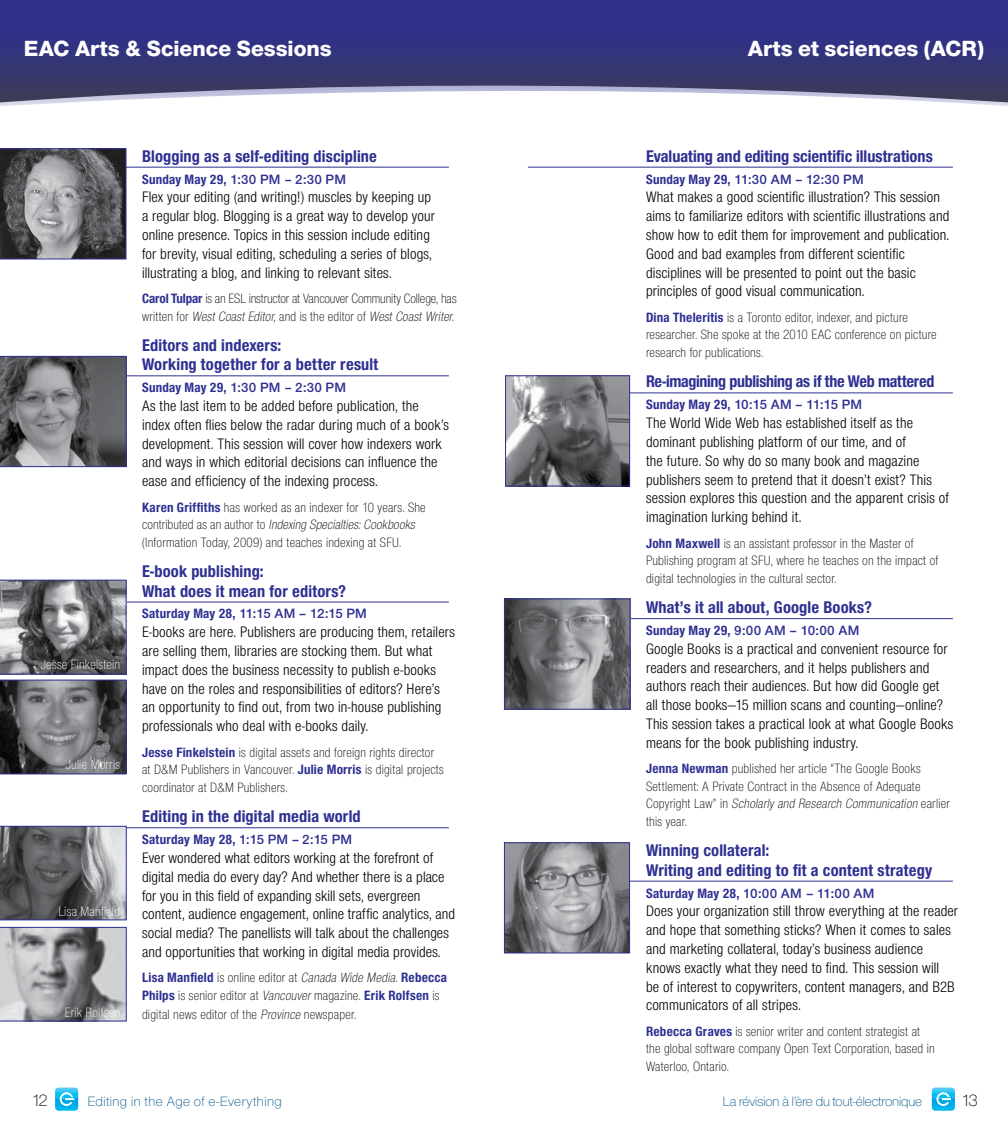
<style>
.page{position:relative;width:1008px;height:1134px;background:#fff}
.page>*{position:absolute;margin:0;border:0;box-sizing:border-box;transform-origin:0 0}
.t1{font:22.75px "Nimbus San Nov T Heav";color:#fff}
.t2{font:700 condensed 17.5px/19.2px "Nimbus San Nov T";letter-spacing:.01em;color:#2e3092}
.t3{font:700 condensed 17.5px "Nimbus San Nov T";letter-spacing:-.015em;color:#2e3092}
.t4{font:17.5px "Nimbus San Nov D Ligh";color:#000}
.t5{font:condensed 15.75px/18.7px "Nimbus San Nov T";letter-spacing:.01em;color:#000}
.t6{font:14px/17.5px "Nimbus San Nov T Ligh Cond";letter-spacing:.015em;color:#000}
.t7{font:600 14px "Nimbus San Nov T";letter-spacing:.01em;color:#2e3092}
.t8{font:14px/17.5px "Nimbus San Nov T Ligh Cond";letter-spacing:-.01em;color:#000}
.t9{font:700 condensed 14px "Nimbus San Nov T";letter-spacing:.015em;color:#2e3092}
.t10{font:600 14px "Nimbus San Nov T";letter-spacing:-.025em;color:#2e3092}
.t11{font:14px "Nimbus San Nov T Ligh Cond";letter-spacing:.015em;color:#fff}
.t12{font:14px "Nimbus San Nov D Ligh";letter-spacing:.01em;color:#005488}
.t13{font:14px "Nimbus San Nov D Ligh";letter-spacing:.035em;color:#005488}
.s1{font-weight:700;font-stretch:condensed}
.s2{font-family:"Nimbus San Nov T";font-weight:700;font-stretch:condensed;color:#2e3092}
.s3{font-style:italic}
.s4{font-weight:600;font-stretch:normal}
.s5{font-family:"Nimbus San Nov T Ligh Cond";font-weight:400;font-stretch:normal;color:#000}
.s6{font-family:"Nimbus San Nov T Ligh Cond";font-weight:400;font-style:italic;font-stretch:normal;color:#000}
</style>
<div class="page">
<svg style="left:0;top:0;width:1008px;height:106px;background:#4c4d8d"></svg>
<hr style="left:24px;top:167px;width:425px;height:1px;background:#2e3092">
<hr style="left:24px;top:376px;width:425px;height:1px;background:#2e3092">
<hr style="left:24px;top:602px;width:425px;height:1px;background:#2e3092">
<hr style="left:24px;top:827px;width:425px;height:1px;background:#2e3092">
<svg style="left:0;top:148px;width:126px;height:111px;background:#696a6d"></svg>
<svg style="left:0;top:356px;width:127px;height:111px;background:#6c6d71"></svg>
<svg style="left:0;top:580px;width:127px;height:194px;background:#6e6f73"></svg>
<hr style="left:528px;top:167px;width:425px;height:1px;background:#2e3092">
<hr style="left:528px;top:393px;width:425px;height:1px;background:#2e3092">
<hr style="left:528px;top:618px;width:425px;height:1px;background:#2e3092">
<hr style="left:528px;top:881px;width:425px;height:1px;background:#2e3092">
<svg style="left:0;top:826px;width:127px;height:94px;background:#6e6f73"></svg>
<svg style="left:0;top:927px;width:127px;height:94px;background:#9e9fa4"></svg>
<img style="left:507px;top:377px;width:121px;height:107px">
<div style="left:505px;top:375px;width:125px;height:111px;border:1px solid #2e3092"></div>
<img style="left:506px;top:600px;width:122px;height:108px">
<div style="left:504px;top:598px;width:126px;height:112px;border:1px solid #2e3092"></div>
<img style="left:506px;top:844px;width:122px;height:107px">
<div style="left:504px;top:842px;width:126px;height:111px;border:1px solid #2e3092"></div>
<svg style="left:55px;top:1088px;width:23px;height:23px"></svg>
<svg style="left:932px;top:1088px;width:23px;height:23px"></svg>
<h1 class="t1" style="left:24px;top:35px;width:309px">EAC Arts &amp; Science Sessions</h1>
<h1 class="t1" style="left:748px;top:35px;width:238px">Arts et sciences (ACR)</h1>
<p class="t11" style="left:41px;top:657px;width:81px">Jesse Finkelstein</p>
<p class="t11" style="left:66px;top:757px;width:56px">Julie Morris</p>
<p class="t11" style="left:58px;top:904px;width:63px">Lisa Manfield</p>
<p class="t11" style="left:65px;top:1004px;width:57px">Erik Rolfsen</p>
<p class="t2" style="left:142px;top:146px;width:236px">Blogging as a self-editing discipline</p>
<p class="t7" style="left:142px;top:171px;width:205px"><span class="s1">Sunday May 29,</span> 1:30 PM – 2:30 PM</p>
<p class="t5" style="left:142px;top:188px;width:294px">Flex your editing (and writing!) muscles by keeping up a regular blog. Blogging is a great way to develop your online presence. Topics in this session include editing for brevity, visual editing, scheduling a series of blogs, illustrating a blog, and linking to relevant sites.</p>
<p class="t8" style="left:142px;top:290px;width:316px"><span class="s2">Carol Tulpar</span> is an ESL instructor at Vancouver Community College, has w r i t t e n f o r <span class="s3">WestCoastEditor,</span>a n d i s t h e e d i t o r o f <span class="s3">WestCoastWriter.</span></p>
<p class="t2" style="left:142px;top:335px;width:238px">Editors and indexers:<br>Working together for a better result</p>
<p class="t7" style="left:142px;top:379px;width:205px"><span class="s1">Sunday May 29,</span> 1:30 PM – 2:30 PM</p>
<p class="t5" style="left:142px;top:396px;width:309px">As the last item to be added before publication, the index often flies below the radar during much of a book’s development. This session will cover how indexers work and ways in which editorial decisions can influence the ease and efficiency of the indexing process.</p>
<p class="t6" style="left:142px;top:498px;width:285px"><span class="s2">Karen Griffiths</span> has worked as an indexer for 10 years. She c o n t r i b u t e d a s a n a u t h o r t o <span class="s3">Indexing Specialties:Cookbooks </span>(Information Today, 2009) and teaches indexing at SFU.</p>
<p class="t2" style="left:142px;top:562px;width:206px">E-book publishing:<br>What does it mean for editors?</p>
<p class="t10" style="left:142px;top:606px;width:226px"><span class="s1">Saturday May 28,</span> 11:15 AM – 12:15 PM</p>
<p class="t5" style="left:142px;top:623px;width:314px">E-books are here. Publishers are producing them, retailers are selling them, libraries are stocking them. But what impact does the business necessity to publish e-books have on the roles and responsibilities of editors? Here’s an opportunity to find out, from two in-house publishing professionals who deal with e-books daily.</p>
<p class="t6" style="left:142px;top:743px;width:303px"><span class="s2">Jesse Finkelstein</span> is digital assets and foreign rights director at D&amp;M Publishers in Vancouver. <span class="s2">Julie Morris</span> is digital projects coordinator at D&amp;M Publishers.</p>
<p class="t2" style="left:142px;top:807px;width:220px">Editing in the digital media world</p>
<p class="t9" style="left:142px;top:831px;width:212px">Saturday May 28, <span class="s4">1:15 PM – 2:15 PM</span></p>
<p class="t5" style="left:142px;top:848px;width:315px">Ever wondered what editors working at the forefront of digital media do every day? And whether there is a place for you in this field of expanding skill sets, evergreen content, audience engagement, online traffic analytics, and social media? The panellists will talk about the challenges and opportunities that working in digital media provides.</p>
<p class="t9" style="left:142px;top:970px;width:307px">Lisa Manfield <span class="s5">is online editor at</span> <span class="s6">Canada Wide Media.</span>Rebecca</p>
<p class="t6" style="left:142px;top:986px;width:299px;line-height:18.9px"><span class="s2">Philps</span> is senior editor at <span class="s3">Vancouver</span>magazine. <span class="s2">Erik Rolfsen</span> is digital news editor of the <span class="s3">Province</span>newspaper.</p>
<p class="t2" style="left:646px;top:146px;width:288px">Evaluating and editing scientific illustrations</p>
<p class="t7" style="left:646px;top:171px;width:219px"><span class="s1">Sunday May 29,</span> 11:30 AM – 12:30 PM</p>
<p class="t5" style="left:646px;top:188px;width:305px">What makes a good scientific illustration? This session aims to familiarize editors with scientific illustrations and show how to edit them for improvement and publication.<br>Good and bad examples from different scientific disciplines will be presented to point out the basic principles of good visual communication.</p>
<p class="t6" style="left:646px;top:308px;width:292px"><span class="s2">Dina Theleritis</span> is a Toronto editor, indexer, and picture researcher. She spoke at the 2010 EAC conference on picture research for publications.</p>
<p class="t3" style="left:646px;top:371px;width:290px">Re-imagining publishing as if the Web mattered</p>
<p class="t10" style="left:646px;top:397px;width:218px"><span class="s1">Sunday May 29,</span> 10:15 AM – 11:15 PM</p>
<p class="t5" style="left:646px;top:413px;width:304px">The World Wide Web has established itself as the dominant publishing platform of our time, and of<br>the future. So why do so many book and magazine publishers seem to pretend that it doesn’t exist? This session explores this question and the apparent crisis of imagination lurking behind it.</p>
<p class="t6" style="left:646px;top:534px;width:294px"><span class="s2">John Maxwell</span> is an assistant professor in the Master of<br>Publishing program at SFU, where he teaches on the impact of digital technologies in the cultural sector.</p>
<p class="t2" style="left:646px;top:597px;width:227px">What’s it all about, Google Books?</p>
<p class="t7" style="left:646px;top:622px;width:215px"><span class="s1">Sunday May 29,</span> 9:00 AM – 10:00 AM</p>
<p class="t5" style="left:646px;top:639px;width:309px">Google Books is a practical and convenient resource for readers and researchers, and it helps publishers and authors reach their audiences. But how did Google get all those books—15 million scans and counting—online?<br>This session takes a practical look at what Google Books means for the book publishing industry.</p>
<p class="t6" style="left:646px;top:760px;width:305px"><span class="s2">Jenna Newman</span> published her article “The Google Books Settlement: A Private Contract in the Absence of Adequate<br>C o p y r i g h t L aw ” i n <span class="s3">Scholarlyand Research Communication</span> e a r l i e r this year.</p>
<p class="t2" style="left:646px;top:841px;width:288px">Winning collateral:<br>Writing and editing to fit a content strategy</p>
<p class="t7" style="left:646px;top:885px;width:230px"><span class="s1">Saturday May 28,</span> 10:00 AM – 11:00 AM</p>
<p class="t5" style="left:646px;top:902px;width:314px">Does your organization still throw everything at the reader and hope that something sticks? When it comes to sales and marketing collateral, today’s business audience knows exactly what they need to find. This session will<br>be of interest to copywriters, content managers, and B2B communicators of all stripes.</p>
<p class="t6" style="left:646px;top:1022px;width:290px"><span class="s2">Rebecca Graves</span> is senior writer and content strategist at the global software company Open Text Corporation, based in<br>Waterloo, Ontario.</p>
<p class="t4" style="left:34px;top:1091px;width:15px">12</p>
<p class="t13" style="left:88px;top:1094px;width:195px">Editing in the Age of e-Everything</p>
<p class="t12" style="left:723px;top:1094px;width:201px">La révision à l’ère du tout-électronique</p>
<p class="t4" style="left:964px;top:1091px;width:16px">13</p>
</div>
